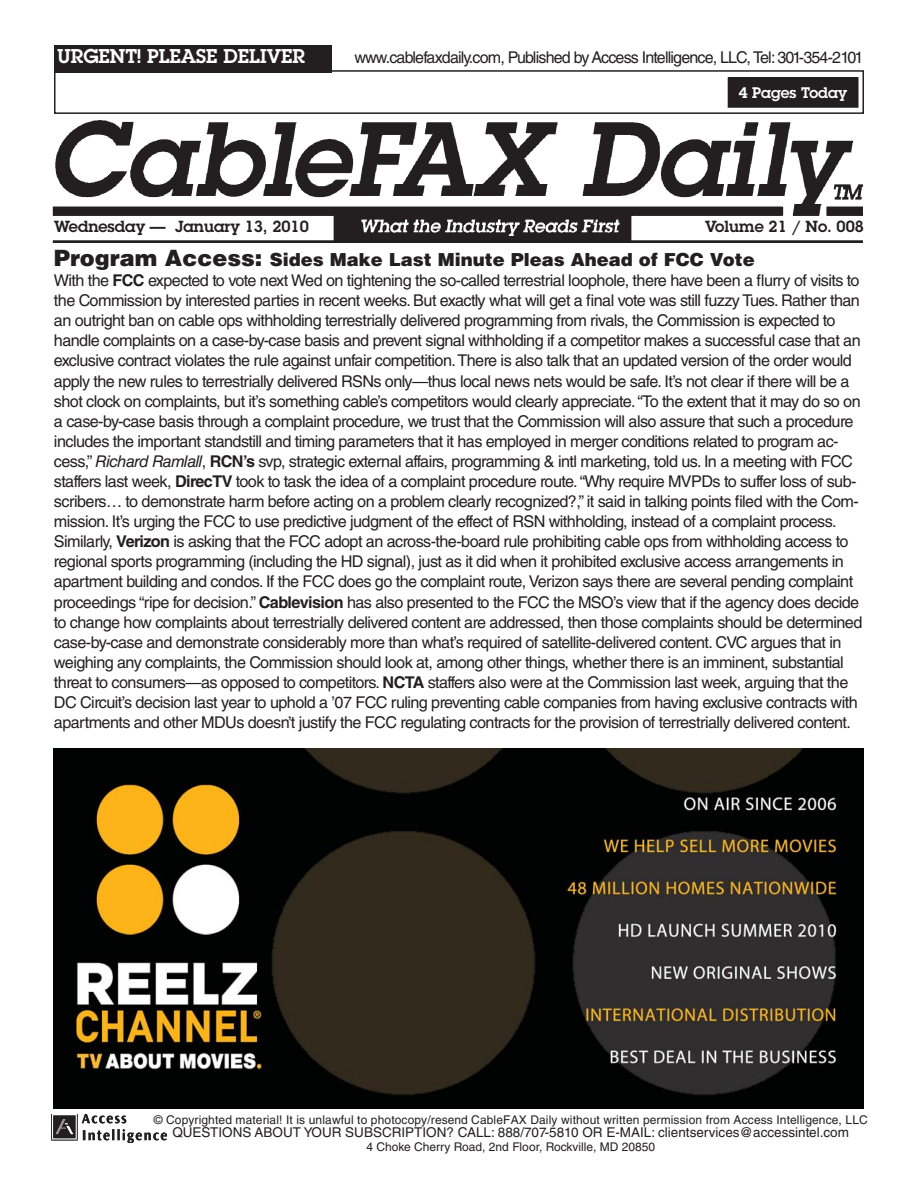
<style>
.page{position:relative;width:918px;height:1188px;background:#fff}
.page>*{position:absolute;margin:0;border:0;box-sizing:border-box;transform-origin:0 0}
.t1{font:600 19.5px "Lubalin Graph Std";color:#fff}
.t2{font:900 18px "Helvetica LT Std";color:#231f20}
.t3{font:16.2px/20.1px "Helvetica LT Std";letter-spacing:-.035em;color:#231f20}
.t4{font:600 15.75px "Lubalin Graph Std";color:#231f20}
.t5{font:600 15px "Lubalin Graph Std";color:#fff}
.t6{font:13.5px "Helvetica LT Std";color:#231f20}
.t7{font:12px "Helvetica LT Std";letter-spacing:.01em;color:#231f20}
.s1{font-size:22.5px}
.s2{font-weight:700}
.s3{font-style:italic}
</style>
<div class="page">
<img style="left:53px;top:121px;width:810px;height:122px">
<div style="left:54px;top:70px;width:810px;height:44px;border:2px solid #231f20"></div>
<div style="left:54px;top:45px;width:278px;height:27px;background:#231f20"></div>
<div style="left:728px;top:78px;width:130px;height:29px;background:#231f20"></div>
<div style="left:728px;top:77px;width:131px;height:31px;border:2px solid #231f20"></div>
<img style="left:52px;top:1114px;width:115px;height:29px">
<img style="left:53px;top:749px;width:810px;height:360px">
<p class="t1" style="left:57px;top:49px;width:249px">URGENT! PLEASE DELIVER</p>
<p class="t3" style="left:354px;top:49px;width:511px">www.cablefaxdaily.com, Published by Access Intelligence, LLC, Tel: 301-354-2101</p>
<p class="t5" style="left:739px;top:87px;width:110px">4 Pages Today</p>
<p class="t4" style="left:54px;top:220px;width:256px">Wednesday — January 13, 2010</p>
<p class="t2" style="left:54px;top:253px;width:702px"><span class="s1">Program Access:</span> Sides Make Last Minute Pleas Ahead of FCC Vote</p>
<p class="t3" style="left:54px;top:272px;width:810px">With the <span class="s2">FCC</span> expected to vote next Wed on tightening the so-called terrestrial loophole, there have been a flurry of visits to the Commission by interested parties in recent weeks. But exactly what will get a final vote was still fuzzy Tues. Rather than an outright ban on cable ops withholding terrestrially delivered programming from rivals, the Commission is expected to handle complaints on a case-by-case basis and prevent signal withholding if a competitor makes a successful case that an exclusive contract violates the rule against unfair competition. There is also talk that an updated version of the order would apply the new rules to terrestrially delivered RSNs only—thus local news nets would be safe. It’s not clear if there will be a shot clock on complaints, but it’s something cable’s competitors would clearly appreciate. “To the extent that it may do so on a case-by-case basis through a complaint procedure, we trust that the Commission will also assure that such a procedure includes the important standstill and timing parameters that it has employed in merger conditions related to program ac&shy;cess,” <span class="s3">Richard Ramlall</span> , <span class="s2">RCN’s</span> svp, strategic external affairs, programming &amp; intl marketing, told us. In a meeting with FCC staffers last week, <span class="s2">DirecTV</span> took to task the idea of a complaint procedure route. “Why require MVPDs to suffer loss of sub&shy;scribers… to demonstrate harm before acting on a problem clearly recognized?,” it said in talking points filed with the Com&shy;mission. It’s urging the FCC to use predictive judgment of the effect of RSN withholding, instead of a complaint process.<br>Similarly, <span class="s2">Verizon</span> is asking that the FCC adopt an across-the-board rule prohibiting cable ops from withholding access to regional sports programming (including the HD signal), just as it did when it prohibited exclusive access arrangements in apartment building and condos. If the FCC does go the complaint route, Verizon says there are several pending complaint proceedings “ripe for decision.” <span class="s2">Cablevision</span> has also presented to the FCC the MSO’s view that if the agency does decide to change how complaints about terrestrially delivered content are addressed, then those complaints should be determined case-by-case and demonstrate considerably more than what’s required of satellite-delivered content. CVC argues that in weighing any complaints, the Commission should look at, among other things, whether there is an imminent, substantial threat to consumers—as opposed to competitors. <span class="s2">NCTA</span> staffers also were at the Commission last week, arguing that the DC Circuit’s decision last year to uphold a ’07 FCC ruling preventing cable companies from having exclusive contracts with apartments and other MDUs doesn’t justify the FCC regulating contracts for the provision of terrestrially delivered content.</p>
<p class="t4" style="left:705px;top:220px;width:160px">Volume 21 / No. 008</p>
<p class="t7" style="left:154px;top:1115px;width:716px">© Copyrighted material! It is unlawful to photocopy/resend CableFAX Daily without written permission from Access Intelligence, LLC</p>
<p class="t6" style="left:172px;top:1128px;width:678px">QUESTIONS ABOUT YOUR SUBSCRIPTION? CALL: 888/707-5810 OR E-MAIL: clientservices@accessintel.com</p>
<p class="t7" style="left:366px;top:1142px;width:290px">4 Choke Cherry Road, 2nd Floor, Rockville, MD 20850</p>
</div>
